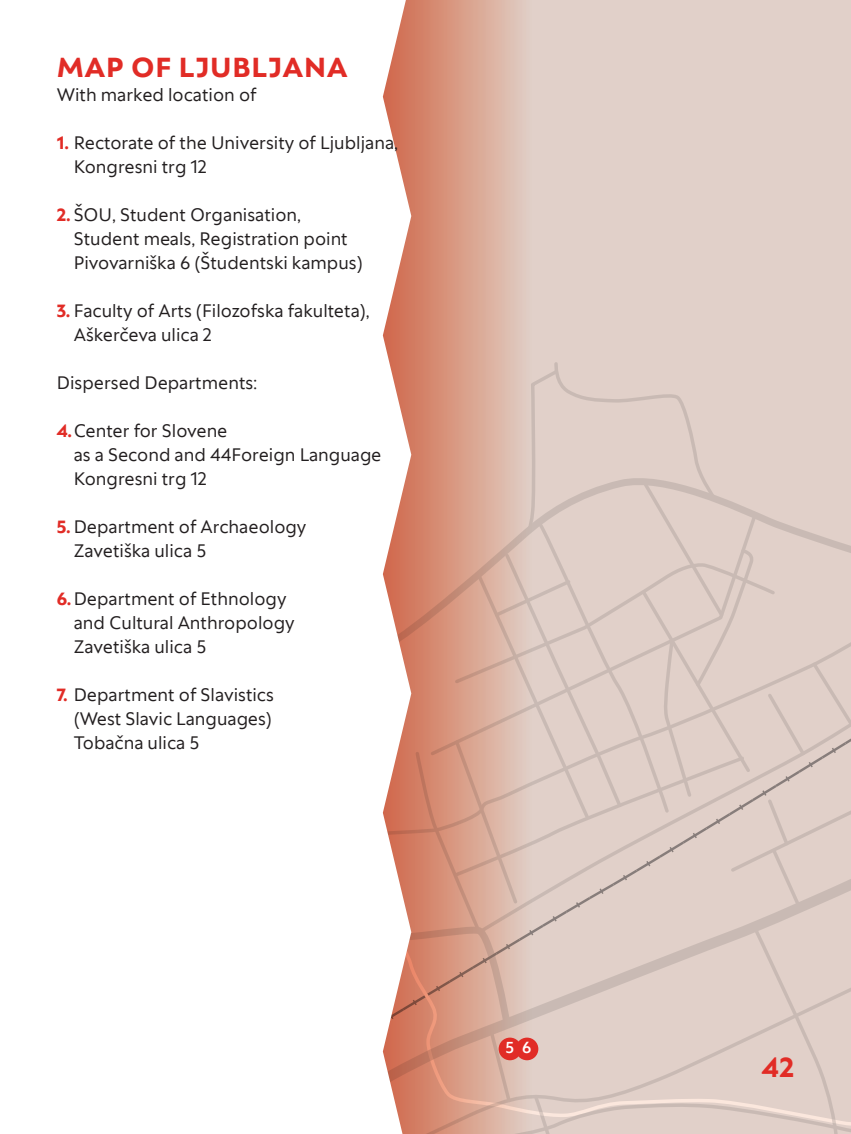
<style>
.page{position:relative;width:851px;height:1134px;background:#fff}
.page>*{position:absolute;margin:0;border:0;box-sizing:border-box;transform-origin:0 0}
.podnaslov{font:700 28px "Univerza Sans";letter-spacing:.025em;color:#e12c26}
.tekst_leva{font:18px/24px "Univerza Sans";color:#231f20}
.cifra_mapa{font:500 16px "Univerza Sans";color:#fff}
.s1{font-weight:700;color:#e12c26}
</style>
<div class="page">
<div style="left:538px;top:0;width:312px;height:360px;background:#e1d0c9"></div>
<svg style="left:538px;top:360px;width:312px;height:774px"></svg>
<svg style="left:411px;top:0;width:127px;height:1134px"></svg>
<svg style="left:382px;top:0;width:29px;height:1134px"></svg>
<div style="left:515px;top:1037px;width:23px;height:23px;background:#e12c26;border-radius:50%"></div>
<div style="left:498px;top:1037px;width:23px;height:23px;background:#e12c26;border-radius:50%"></div>
<hr style="left:850px;top:0;width:1px;height:1134px;background:#e1d0c9">
<p class="podnaslov" style="left:57px;top:46px;width:292px">MAP OF LJUBLJANA</p>
<p class="tekst_leva" style="left:57px;top:82px;width:201px">With marked location of</p>
<p class="tekst_leva" style="left:57px;top:130px;width:343px"><span class="s1">1.</span> Rectorate of the University of Ljubljana,</p>
<p class="tekst_leva" style="left:74px;top:154px;width:135px">Kongresni trg 12</p>
<p class="tekst_leva" style="left:57px;top:202px;width:246px"><span class="s1">2.</span> ŠOU, Student Organisation,</p>
<p class="tekst_leva" style="left:74px;top:226px;width:275px">Student meals, Registration point</p>
<p class="tekst_leva" style="left:74px;top:250px;width:290px">Pivovarniška 6 (Študentski kampus)</p>
<p class="tekst_leva" style="left:57px;top:298px;width:314px"><span class="s1">3.</span> Faculty of Arts (Filozofska fakulteta),</p>
<p class="tekst_leva" style="left:74px;top:322px;width:140px">Aškerčeva ulica 2</p>
<p class="tekst_leva" style="left:57px;top:370px;width:202px">Dispersed Departments:</p>
<p class="tekst_leva" style="left:74px;top:418px;width:309px;text-indent:-17px"><span class="s1">4.</span>Center for Slovene<br>as a Second and 44Foreign Language<br>Kongresni trg 12</p>
<p class="tekst_leva" style="left:57px;top:514px;width:251px"><span class="s1">5.</span> Department of Archaeology</p>
<p class="tekst_leva" style="left:74px;top:538px;width:134px">Zavetiška ulica 5</p>
<p class="tekst_leva" style="left:74px;top:586px;width:222px;text-indent:-17px"><span class="s1">6.</span>Department of Ethnology and Cultural Anthropology</p>
<p class="tekst_leva" style="left:74px;top:634px;width:134px">Zavetiška ulica 5</p>
<p class="tekst_leva" style="left:57px;top:682px;width:219px;text-align:right"><span class="s1">7.</span> Department of Slavistics (West Slavic Languages)</p>
<p class="tekst_leva" style="left:74px;top:730px;width:127px">Tobačna ulica 5</p>
<p class="cifra_mapa" style="left:505px;top:1035px;width:11px">5</p>
<p class="cifra_mapa" style="left:522px;top:1035px;width:11px">6</p>
<h1 class="podnaslov" style="left:761px;top:1046px;width:34px">42</h1>
</div>
